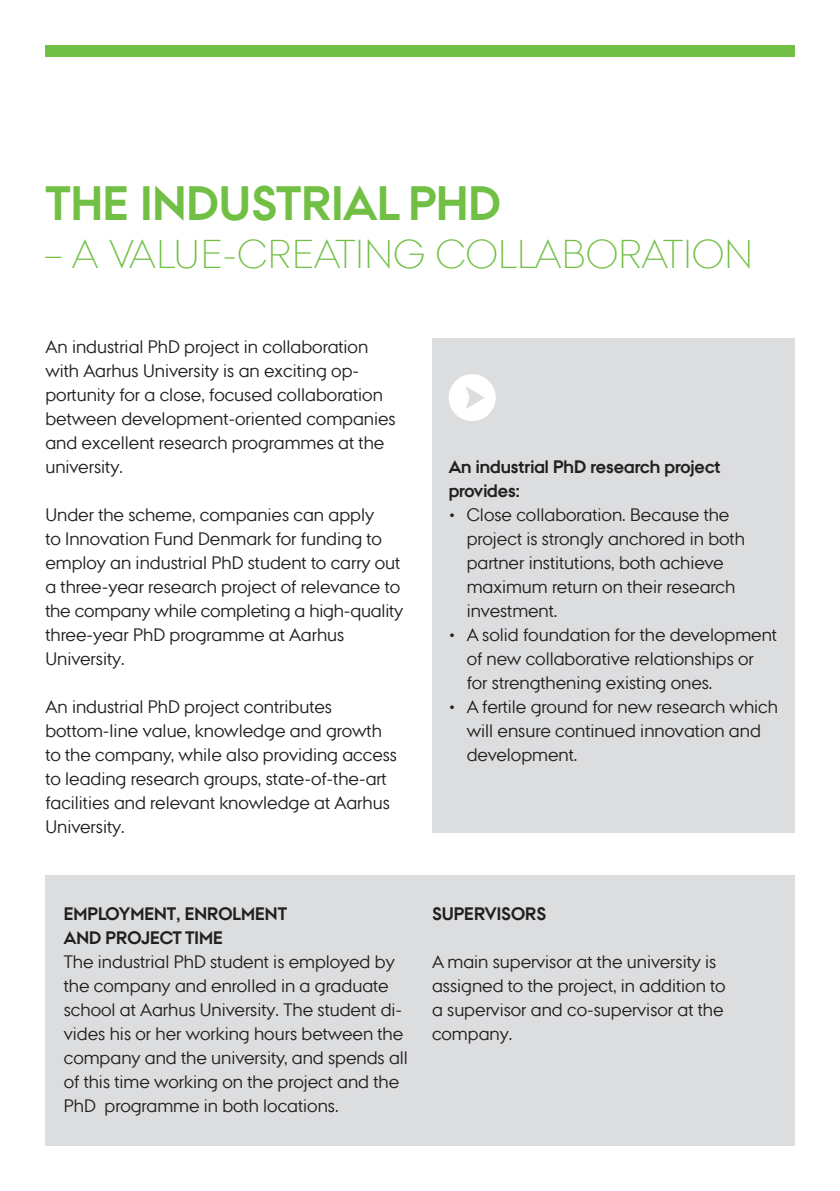
<style>
.page{position:relative;width:840px;height:1191px;background:#fff}
.page>*{position:absolute;margin:0;border:0;box-sizing:border-box;transform-origin:0 0}
.t1{font:700 48px "AU Passata";color:#71bf44}
.t2{font:300 40px "AU Passata";color:#71bf44}
.t3{font:18px/24px "AU Passata";color:#231f20}
.t4{font:700 18px/24px "AU Passata";color:#231f20}
</style>
<div class="page">
<div style="left:432px;top:338px;width:362px;height:494px;background:#dcdddf"></div>
<svg style="left:449px;top:374px;width:46px;height:47px"></svg>
<div style="left:45px;top:874px;width:749px;height:271px;background:#dcdddf"></div>
<div style="left:45px;top:45px;width:749px;height:12px;background:#71bf44"></div>
<p class="t1" style="left:45px;top:175px;width:456px">THE INDUSTRIAL PHD</p>
<p class="t2" style="left:45px;top:230px;width:709px">– A VALUE-CREATING COLLABORATION</p>
<p class="t3" style="left:45px;top:334px;width:351px">An industrial PhD project in collaboration with Aarhus University is an exciting op&shy;portunity for a close, focused collaboration between development-oriented companies and excellent research programmes at the university.</p>
<p class="t3" style="left:45px;top:502px;width:359px">Under the scheme, companies can apply<br>to Innovation Fund Denmark for funding to employ an industrial PhD student to carry out a three-year research project of relevance to the company while completing a high-quality three-year PhD programme at Aarhus University.</p>
<p class="t3" style="left:45px;top:694px;width:353px">An industrial PhD project contributes bottom-line value, knowledge and growth to the company, while also providing access to leading research groups, state-of-the-art facilities and relevant knowledge at Aarhus University.</p>
<p class="t4" style="left:448px;top:454px;width:273px">An industrial PhD research project provides:</p>
<p class="t3" style="left:466px;top:502px;width:279px;text-indent:-18px">• Close collaboration. Because the project is strongly anchored in both partner institutions, both achieve maximum return on their research investment.</p>
<p class="t3" style="left:466px;top:622px;width:311px;text-indent:-18px">• A solid foundation for the development of new collaborative relationships or for strengthening existing ones.</p>
<p class="t3" style="left:466px;top:694px;width:312px;text-indent:-18px">• A fertile ground for new research which will ensure continued innovation and development.</p>
<p class="t4" style="left:64px;top:902px;width:225px">EMPLOYMENT, ENROLMENT<br>AND PROJECT TIME</p>
<p class="t3" style="left:64px;top:949px;width:345px">The industrial PhD student is employed by the company and enrolled in a graduate school at Aarhus University. The student di&shy;vides his or her working hours between the company and the university, and spends all of this time working on the project and the PhD programme in both locations.</p>
<p class="t4" style="left:432px;top:902px;width:116px">SUPERVISORS</p>
<p class="t3" style="left:432px;top:949px;width:295px">A main supervisor at the university is assigned to the project, in addition to a supervisor and co-supervisor at the company.</p>
</div>
